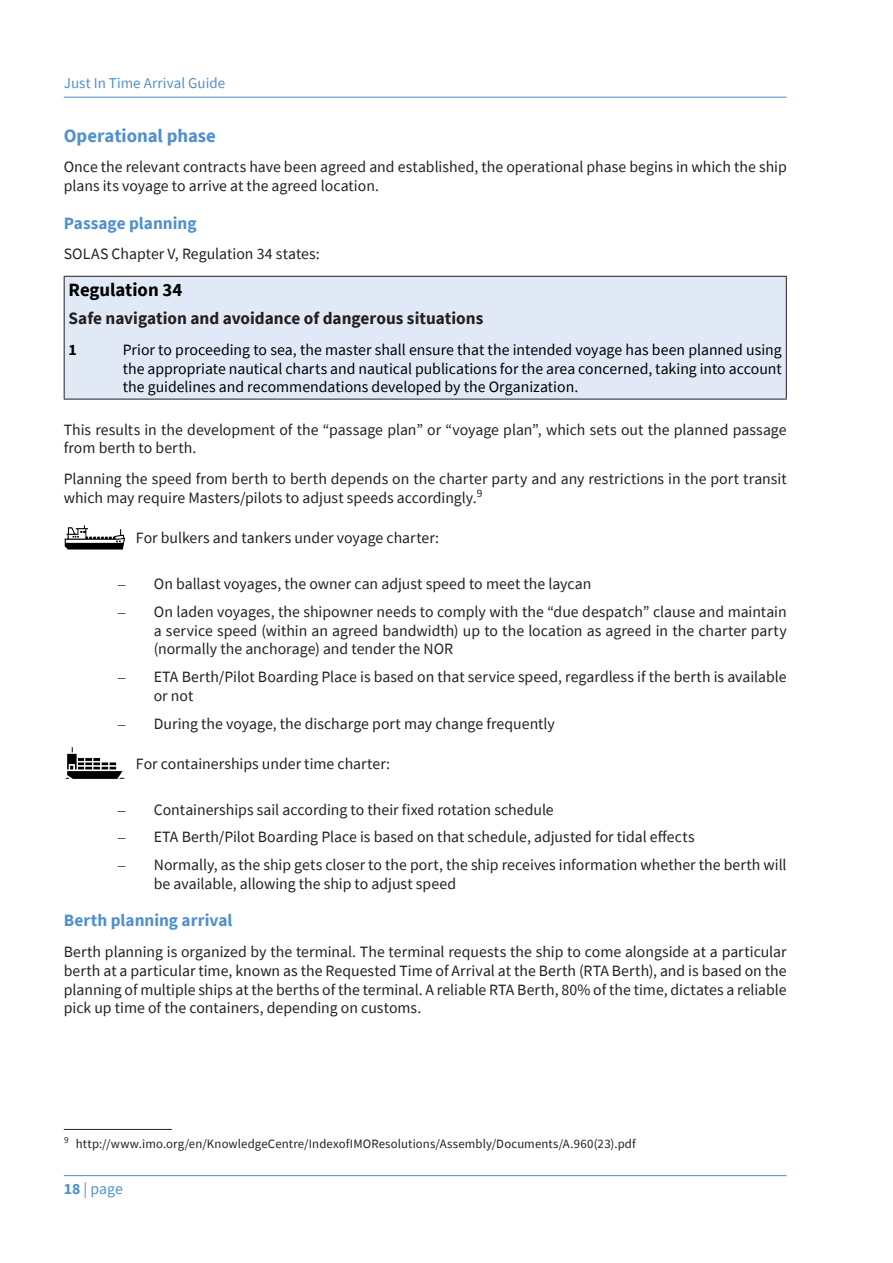
<style>
.page{position:relative;width:893px;height:1263px;background:#fff}
.page>*{position:absolute;margin:0;border:0;box-sizing:border-box;transform-origin:0 0}
.t1{font:700 18.75px "Source Sans Pro";color:#5090cc}
.t2{font:700 18.75px "Source Sans Pro";letter-spacing:-.005em;color:#000}
.t3{font:700 17.25px "Source Sans Pro";color:#231f20}
.t4{font:700 17.25px "Source Sans Pro";color:#5090cc}
.t5{font:15.75px/18.8px "Source Sans Pro";color:#231f20}
.t6{font:15.75px/18.8px "Source Sans Pro";color:#000;text-align:justify}
.t7{font:15.75px "Source Sans Pro";color:#5090cc}
.t8{font:700 15.75px "Source Sans Pro";color:#000}
.t9{font:15px "Source Sans Pro";letter-spacing:.005em;color:#5090cc}
.t10{font:12.75px "Source Sans Pro";letter-spacing:.01em;color:#231f20}
.s1{font-family:"Optima LT Std"}
.s2{font-weight:700}
</style>
<div class="page">
<hr style="left:64px;top:97px;width:723px;height:1px;background:#5090cc">
<hr style="left:64px;top:1175px;width:723px;height:1px;background:#5090cc">
<div style="left:64px;top:276px;width:722px;height:123px;background:#e1e9f6"></div>
<hr style="left:786px;top:277px;width:1px;height:122px;background:#231f20">
<hr style="left:64px;top:276px;width:723px;height:1px;background:#231f20">
<hr style="left:64px;top:277px;width:1px;height:122px;background:#231f20">
<hr style="left:64px;top:399px;width:723px;height:1px;background:#231f20">
<img style="left:65px;top:525px;width:60px;height:25px">
<img style="left:65px;top:747px;width:60px;height:32px">
<hr style="left:64px;top:1129px;width:108px;height:1px;background:#231f20">
<p class="t9" style="left:64px;top:73px;width:163px">Just In Time Arrival Guide</p>
<p class="t1" style="left:64px;top:123px;width:154px">Operational phase</p>
<p class="t5" style="left:64px;top:158px;width:724px">Once the relevant contracts have been agreed and established, the operational phase begins in which the ship plans its voyage to arrive at the agreed location.</p>
<p class="t4" style="left:64px;top:211px;width:134px">Passage planning</p>
<p class="t5" style="left:64px;top:245px;width:258px">SOLAS Chapter V, Regulation 34 states:</p>
<p class="t2" style="left:69px;top:277px;width:115px">Regulation 34</p>
<p class="t3" style="left:69px;top:307px;width:416px">Safe navigation and avoidance of dangerous situations</p>
<p class="t8" style="left:69px;top:339px;width:10px">1</p>
<p class="t6" style="left:123px;top:340px;width:661px">Prior to proceeding to sea, the master shall ensure that the intended voyage has been planned using the appropriate nautical charts and nautical publications for the area concerned, taking into account the guidelines and recommendations developed by the Organization.</p>
<p class="t5" style="left:64px;top:420px;width:724px">This results in the development of the “passage plan” or “voyage plan”, which sets out the planned passage from berth to berth.</p>
<p class="t5" style="left:64px;top:469px;width:724px">Planning the speed from berth to berth depends on the charter party and any restrictions in the port transit which may require Masters/pilots to adjust speeds accordingly. <sup>9</sup></p>
<p class="t5" style="left:136px;top:529px;width:305px">For bulkers and tankers under voyage charter:</p>
<p class="t5" style="left:118px;top:574px;width:475px"><span class="s1">–</span> On ballast voyages, the owner can adjust speed to meet the laycan</p>
<p class="t5" style="left:154px;top:602px;width:634px;text-align:justify;text-indent:-36px"><span class="s1">–</span> On laden voyages, the shipowner needs to comply with the “due despatch” clause and maintain a service speed (within an agreed bandwidth) up to the location as agreed in the charter party (normally the anchorage) and tender the NOR</p>
<p class="t5" style="left:154px;top:667px;width:634px;text-indent:-36px"><span class="s1">–</span> ETA Berth/Pilot Boarding Place is based on that service speed, regardless if the berth is available or not</p>
<p class="t5" style="left:118px;top:714px;width:439px"><span class="s1">–</span> During the voyage, the discharge port may change frequently</p>
<p class="t5" style="left:136px;top:754px;width:256px">For containerships under time charter:</p>
<p class="t5" style="left:118px;top:800px;width:437px"><span class="s1">–</span> Containerships sail according to their fixed rotation schedule</p>
<p class="t5" style="left:118px;top:828px;width:578px"><span class="s1">–</span> ETA Berth/Pilot Boarding Place is based on that schedule, adjusted for tidal effects</p>
<p class="t5" style="left:154px;top:855px;width:634px;text-indent:-36px"><span class="s1">–</span> Normally, as the ship gets closer to the port, the ship receives information whether the berth will be available, allowing the ship to adjust speed</p>
<p class="t4" style="left:64px;top:909px;width:170px">Berth planning arrival</p>
<p class="t5" style="left:64px;top:942px;width:724px;text-align:justify">Berth planning is organized by the terminal. The terminal requests the ship to come alongside at a particular berth at a particular time, known as the Requested Time of Arrival at the Berth (RTA Berth), and is based on the planning of multiple ships at the berths of the terminal. A reliable RTA Berth, 80% of the time, dictates a reliable pick up time of the containers, depending on customs.</p>
<p class="t10" style="left:64px;top:1136px;width:573px"><sup>9</sup> http://www.imo.org/en/KnowledgeCentre/IndexofIMOResolutions/Assembly/Documents/A.960(23).pdf</p>
<p class="t7" style="left:64px;top:1179px;width:61px"><span class="s2">18</span> | page</p>
</div>
